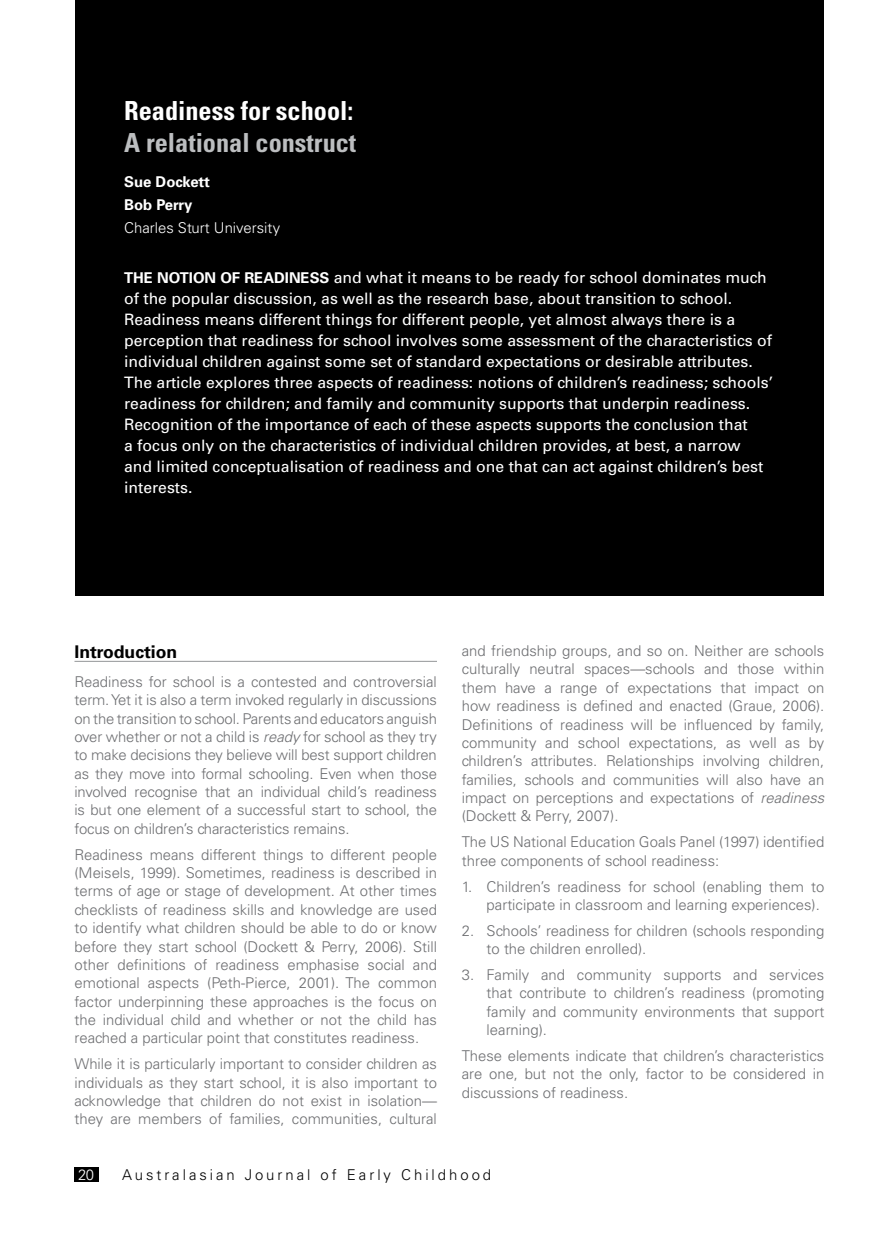
<style>
.page{position:relative;width:874px;height:1241px;background:#fff}
.page>*{position:absolute;margin:0;border:0;box-sizing:border-box;transform-origin:0 0}
.t1{font:700 condensed 26.25px/31.5px "Univers";color:#bcbec0}
.t2{font:700 17.5px "Univers";color:#000}
.t3{font:15.75px/21px "Univers";color:#fff}
.t4{font:300 14.88px/18.4px "Univers";color:#6d6e71;text-align:justify}
.t5{font:300 14.88px/22.8px "Univers";color:#fff}
.t6{font:300 14.88px "Univers";letter-spacing:.2em;color:#000}
.t7{font:700 14.88px "Univers";color:#fff}
.s1{color:#fff}
.s2{font-weight:700}
.s3{font-style:italic}
</style>
<div class="page">
<div style="left:75px;top:0;width:748px;height:595px;background:#000"></div>
<div style="left:74px;top:1166px;width:25px;height:15px;background:#000"></div>
<hr style="left:74px;top:660px;width:363px;height:1px;background:#939598">
<p class="t1" style="left:124px;top:95px;width:233px"><span class="s1">Readiness for school:<br></span>A relational construct</p>
<p class="t5" style="left:124px;top:170px;width:157px"><span class="s2">Sue Dockett<br>Bob Perry<br></span>Charles Sturt University</p>
<p class="t7" style="left:124px;top:267px;width:44px">The notion</p>
<p class="t7" style="left:220px;top:267px;width:35px">of readiness</p>
<p class="t3" style="left:124px;top:266px;width:650px;text-indent:209px">and what it means to be ready for school dominates much of the popular discussion, as well as the research base, about transition to school.<br>Readiness means different things for different people, yet almost always there is a perception that readiness for school involves some assessment of the characteristics of individual children against some set of standard expectations or desirable attributes.<br>The article explores three aspects of readiness: notions of children’s readiness; schools’ readiness for children; and family and community supports that underpin readiness.<br>Recognition of the importance of each of these aspects supports the conclusion that<br>a focus only on the characteristics of individual children provides, at best, a narrow<br>and limited conceptualisation of readiness and one that can act against children’s best interests.</p>
<p class="t2" style="left:74px;top:641px;width:104px">Introduction</p>
<p class="t4" style="left:74px;top:671px;width:364px">Readiness for school is a contested and controversial term. Yet it is also a term invoked regularly in discussions on the transition to school. Parents and educators anguish over whether or not a child is <span class="s3">ready</span> for school as they try to make decisions they believe will best support children as they move into formal schooling. Even when those involved recognise that an individual child’s readiness is but one element of a successful start to school, the focus on children’s characteristics remains.</p>
<p class="t4" style="left:74px;top:844px;width:364px">Readiness means different things to different people (Meisels, 1999). Sometimes, readiness is described in terms of age or stage of development. At other times checklists of readiness skills and knowledge are used to identify what children should be able to do or know before they start school (Dockett &amp; Perry, 2006). Still other definitions of readiness emphasise social and emotional aspects (Peth-Pierce, 2001). The common factor underpinning these approaches is the focus on the individual child and whether or not the child has reached a particular point that constitutes readiness.</p>
<p class="t4" style="left:74px;top:1054px;width:364px">While it is particularly important to consider children as individuals as they start school, it is also important to acknowledge that children do not exist in isolation— they are members of families, communities, cultural</p>
<p class="t4" style="left:461px;top:641px;width:364px">and friendship groups, and so on. Neither are schools culturally neutral spaces—schools and those within them have a range of expectations that impact on how readiness is defined and enacted (Graue, 2006).<br>Definitions of readiness will be influenced by family, community and school expectations, as well as by children’s attributes. Relationships involving children, families, schools and communities will also have an impact on perceptions and expectations of <span class="s3">readiness </span>(Dockett &amp; Perry, 2007).</p>
<p class="t4" style="left:461px;top:832px;width:364px">The US National Education Goals Panel (1997) identified three components of school readiness:</p>
<p class="t4" style="left:461px;top:876px;width:364px;text-align:right">1. Children’s readiness for school (enabling them to participate in classroom and learning experiences).</p>
<p class="t4" style="left:486px;top:920px;width:339px;text-indent:-25px">2. Schools’ readiness for children (schools responding to the children enrolled).</p>
<p class="t4" style="left:486px;top:964px;width:339px;text-indent:-25px">3. Family and community supports and services that contribute to children’s readiness (promoting family and community environments that support learning).</p>
<p class="t4" style="left:461px;top:1045px;width:364px">These elements indicate that children’s characteristics are one, but not the only, factor to be considered in discussions of readiness.</p>
<p class="t5" style="left:78px;top:1162px;width:18px">20</p>
<p class="t6" style="left:122px;top:1165px;width:370px">Australasian Journal of Early Childhood</p>
</div>
